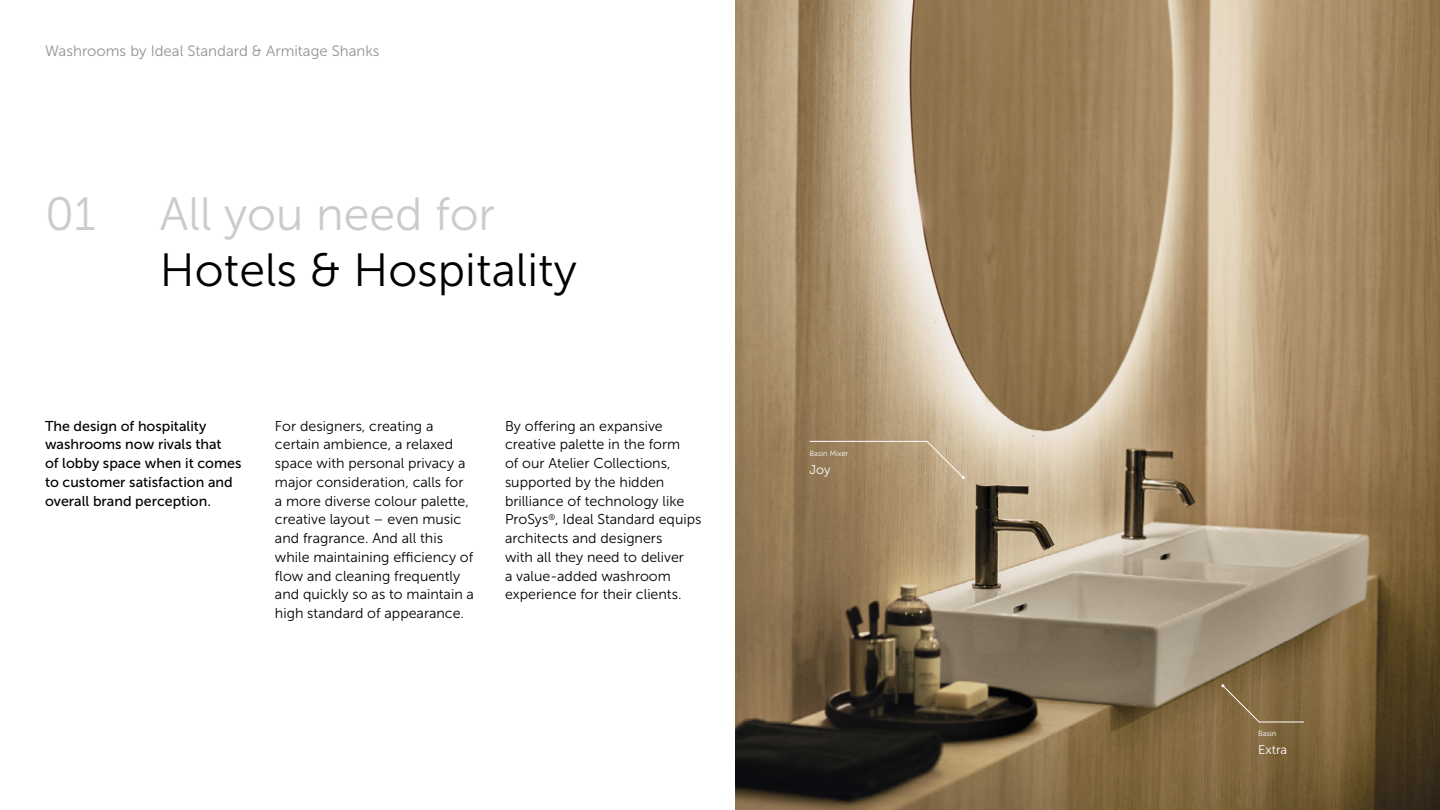
<style>
.page{position:relative;width:1440px;height:810px;background:#fff}
.page>*{position:absolute;margin:0;border:0;box-sizing:border-box;transform-origin:0 0}
.t1{font:46.5px "Museo Sans 300";color:#000}
.t2{font:46.5px "Museo Sans 300";color:#cbcbcb}
.t3{font:15px "Museo Sans 300";color:#939393}
.t4{font:14.25px/18.8px "Museo Sans 300";color:#000}
.t5{font:14.25px/18.8px "Museo Sans 500";color:#000}
.t6{font:12.75px "Museo Sans 300";color:#fff}
.t7{font:7.5px "Museo Sans 300";color:#fff}
</style>
<div class="page">
<img style="left:735px;top:0;width:705px;height:810px">
<svg style="left:1221px;top:684px;width:84px;height:39px;background:#856d46"></svg>
<svg style="left:809px;top:441px;width:156px;height:38px;background:#ad9572"></svg>
<p class="t3" style="left:45px;top:43px;width:336px">Washrooms by Ideal Standard &amp; Armitage Shanks</p>
<h1 class="t2" style="left:45px;top:189px;width:52px">01</h1>
<h1 class="t2" style="left:160px;top:189px;width:337px">All you need for</h1>
<h1 class="t1" style="left:160px;top:245px;width:418px">Hotels &amp; Hospitality</h1>
<p class="t5" style="left:45px;top:416px;width:198px">The design of hospitality washrooms now rivals that<br>of lobby space when it comes to customer satisfaction and overall brand perception.</p>
<p class="t4" style="left:275px;top:417px;width:201px">For designers, creating a certain ambience, a relaxed space with personal privacy a major consideration, calls for a more diverse colour palette, creative layout – even music and fragrance. And all this while maintaining efficiency of flow and cleaning frequently and quickly so as to maintain a high standard of appearance.</p>
<p class="t4" style="left:505px;top:417px;width:198px">By offering an expansive creative palette in the form<br>of our Atelier Collections, supported by the hidden brilliance of technology like<br>ProSys<sup>®</sup>, Ideal Standard equips architects and designers<br>with all they need to deliver<br>a value-added washroom experience for their clients.</p>
<p class="t7" style="left:810px;top:449px;width:40px">Basin Mixer</p>
<p class="t6" style="left:810px;top:462px;width:22px">Joy</p>
<p class="t7" style="left:1258px;top:729px;width:20px">Basin</p>
<p class="t6" style="left:1258px;top:742px;width:30px">Extra</p>
</div>
